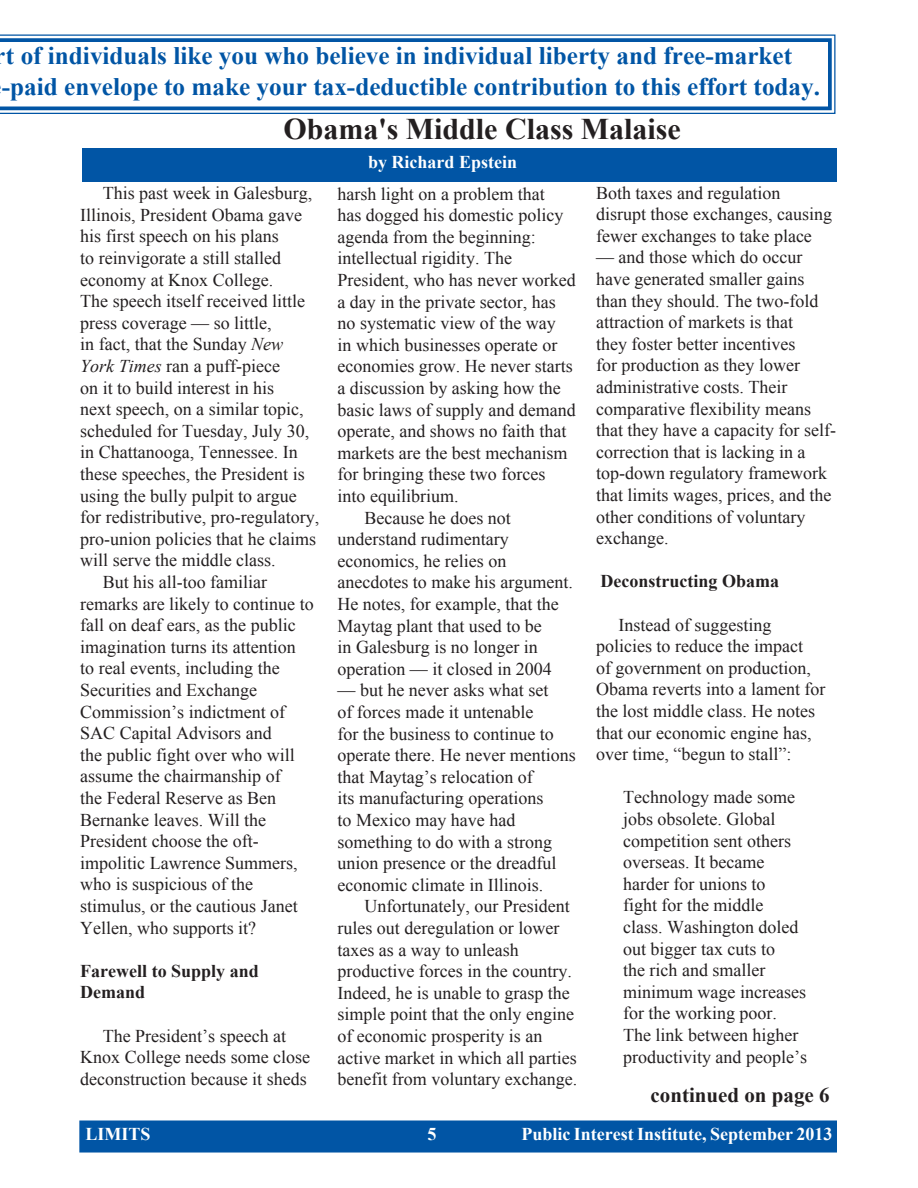
<style>
.page{position:relative;width:918px;height:1188px;background:#fff}
.page>*{position:absolute;margin:0;border:0;box-sizing:border-box;transform-origin:0 0}
.Default{font:700 30px "Times New Roman";color:#231f20}
.t1{font:700 25.2px/30.3px "Times New Roman";color:#0155a5}
.t2{font:700 21px "Times New Roman";color:#231f20}
.Default-2{font:18px/21.6px "Times New Roman";color:#231f20}
.t3{font:700 18px "Times New Roman";color:#fff}
.Default-3{font:700 18px/21.6px "Times New Roman";color:#231f20}
.s1{font-style:italic}
</style>
<div class="page">
<div style="left:80px;top:1121px;width:756px;height:31px;background:#0155a5"></div>
<div style="left:79px;top:1120px;width:758px;height:33px;border:2px solid #0155a5"></div>
<svg style="left:0;top:34px;width:836px;height:80px"></svg>
<svg style="left:0;top:38px;width:832px;height:72px"></svg>
<div style="left:82px;top:148px;width:755px;height:34px;background:#0155a5"></div>
<h2 class="t1" style="left:-5px;top:40px;width:827px">rt of individuals like you who believe in individual liberty and free-market -paid envelope to make your tax-deductible contribution to this effort today.</h2>
<p class="Default" style="left:283px;top:108px;width:399px">Obama's Middle Class Malaise</p>
<p class="t3" style="left:368px;top:150px;width:151px">by Richard Epstein</p>
<p class="Default-2" style="left:80px;top:182px;width:240px;text-indent:22px">This past week in Galesburg,<br>Illinois, President Obama gave his first speech on his plans<br>to reinvigorate a still stalled economy at Knox College.<br>The speech itself received little press coverage — so little,<br>in fact, that the Sunday <span class="s1">New<br>York Times</span> ran a puff-piece<br>on it to build interest in his<br>next speech, on a similar topic, scheduled for Tuesday, July 30, in Chattanooga, Tennessee. In these speeches, the President is using the bully pulpit to argue for redistributive, pro-regulatory, pro-union policies that he claims will serve the middle class.</p>
<p class="Default-2" style="left:80px;top:571px;width:235px;text-indent:22px">But his all-too familiar remarks are likely to continue to fall on deaf ears, as the public imagination turns its attention to real events, including the<br>Securities and Exchange<br>Commission’s indictment of<br>SAC Capital Advisors and<br>the public fight over who will assume the chairmanship of<br>the Federal Reserve as Ben<br>Bernanke leaves. Will the<br>President choose the oft&shy;impolitic Lawrence Summers, who is suspicious of the stimulus, or the cautious Janet<br>Yellen, who supports it?</p>
<p class="Default-3" style="left:80px;top:960px;width:180px">Farewell to Supply and<br>Demand</p>
<p class="Default-2" style="left:80px;top:1025px;width:231px;text-align:center">The President’s speech at<br>Knox College needs some close deconstruction because it sheds</p>
<p class="Default-2" style="left:338px;top:182px;width:240px">harsh light on a problem that<br>has dogged his domestic policy agenda from the beginning: intellectual rigidity. The<br>President, who has never worked a day in the private sector, has no systematic view of the way<br>in which businesses operate or economies grow. He never starts a discussion by asking how the basic laws of supply and demand operate, and shows no faith that markets are the best mechanism for bringing these two forces into equilibrium.</p>
<p class="Default-2" style="left:338px;top:506px;width:237px;text-indent:27px">Because he does not understand rudimentary economics, he relies on anecdotes to make his argument.<br>He notes, for example, that the<br>Maytag plant that used to be<br>in Galesburg is no longer in operation — it closed in 2004</p>
<p class="Default-2" style="left:338px;top:679px;width:240px">— but he never asks what set<br>of forces made it untenable<br>for the business to continue to operate there. He never mentions that Maytag’s relocation of<br>its manufacturing operations<br>to Mexico may have had something to do with a strong union presence or the dreadful economic climate in Illinois.</p>
<p class="Default-2" style="left:338px;top:895px;width:241px;text-indent:27px">Unfortunately, our President rules out deregulation or lower taxes as a way to unleash productive forces in the country.<br>Indeed, he is unable to grasp the simple point that the only engine of economic prosperity is an active market in which all parties benefit from voluntary exchange.</p>
<p class="Default-2" style="left:596px;top:181px;width:237px">Both taxes and regulation disrupt those exchanges, causing fewer exchanges to take place</p>
<p class="Default-2" style="left:596px;top:246px;width:241px">— and those which do occur have generated smaller gains than they should. The two-fold attraction of markets is that<br>they foster better incentives<br>for production as they lower administrative costs. Their comparative flexibility means that they have a capacity for self&shy;correction that is lacking in a top-down regulatory framework that limits wages, prices, and the other conditions of voluntary exchange.</p>
<p class="Default-3" style="left:601px;top:570px;width:180px">Deconstructing Obama</p>
<p class="Default-2" style="left:596px;top:613px;width:231px;text-indent:22px">Instead of suggesting policies to reduce the impact<br>of government on production,<br>Obama reverts into a lament for the lost middle class. He notes that our economic engine has, over time, “begun to stall”:</p>
<p class="Default-2" style="left:623px;top:786px;width:185px">Technology made some jobs obsolete. Global competition sent others overseas. It became harder for unions to<br>fight for the middle class. Washington doled out bigger tax cuts to<br>the rich and smaller minimum wage increases for the working poor.<br>The link between higher productivity and people’s</p>
<p class="t2" style="left:651px;top:1081px;width:181px">continued on page 6</p>
<p class="t3" style="left:86px;top:1121px;width:67px">LIMITS</p>
<p class="t3" style="left:521px;top:1121px;width:313px">Public Interest Institute, September 2013</p>
</div>
